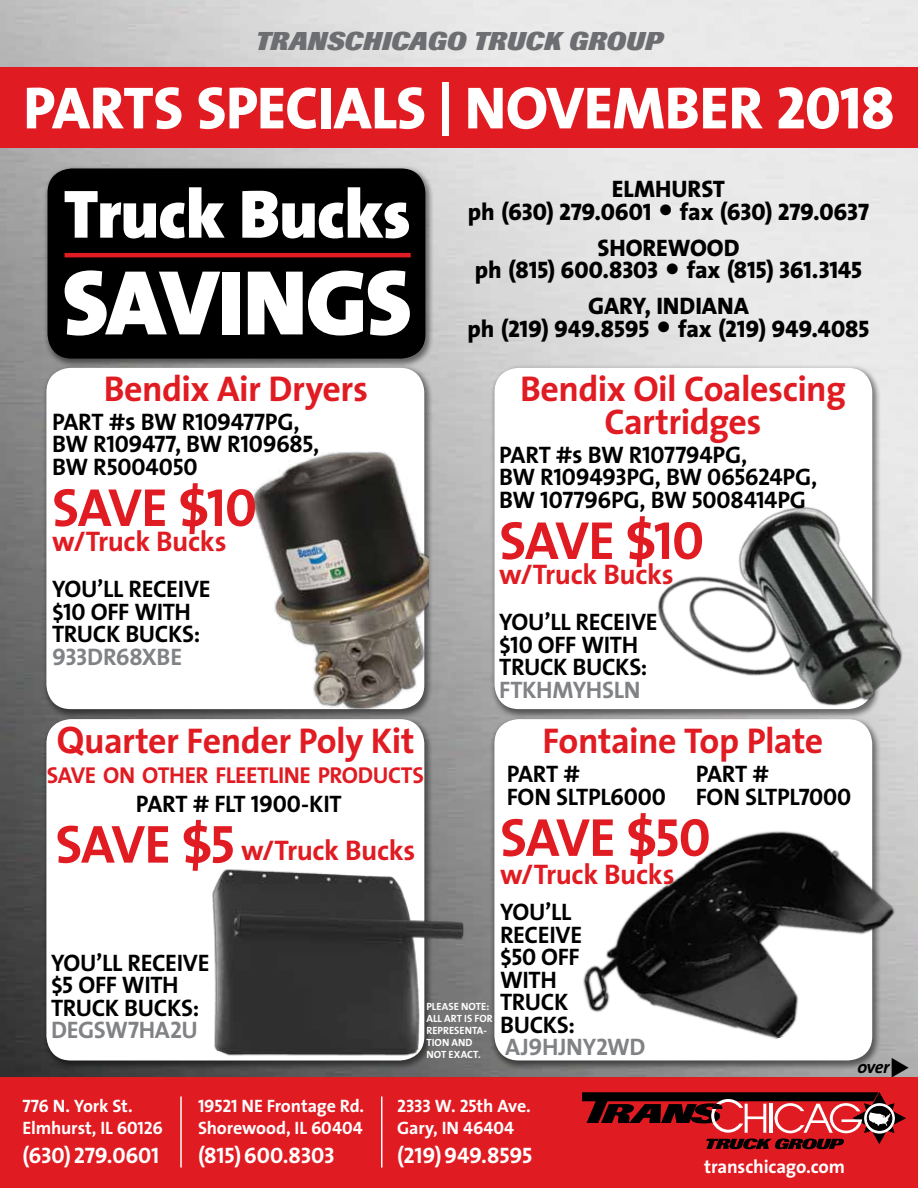
<style>
.page{position:relative;width:918px;height:1188px;background:#fff}
.page>*{position:absolute;margin:0;border:0;box-sizing:border-box;transform-origin:0 0}
.t1{font:900 93px "The Sans";letter-spacing:-.02em;color:#fff}
.t2{font:900 69px "The Sans";letter-spacing:-.015em;color:#fff}
.t3{font:800 60px "The Sans";letter-spacing:-.01em;color:#fff}
.t4{font:700 54px "The Sans";letter-spacing:-.025em;color:#e11b22}
.t5{font:700 36px/33px "The Sans";letter-spacing:-.015em;color:#e11b22;text-align:center}
.t6{font:700 28.5px "The Sans";letter-spacing:-.015em;color:#e11b22}
.t7{font:italic 800 25.5px "Imago";letter-spacing:.005em;color:#6d6e71}
.t8{font:24px/22.5px "The Sans Bold Caps";letter-spacing:-.015em;color:#000}
.t9{font:700 24px/22.5px "The Sans";letter-spacing:-.015em;color:#000}
.t10{font:24px "The Sans Extra Bold Caps";letter-spacing:-.01em;color:#000}
.t11{font:24px "The Sans Bold Caps";letter-spacing:-.015em;color:#808285}
.t12{font:800 24px "The Sans";color:#000}
.t13{font:700 23.1px "The Sans";letter-spacing:-.02em;color:#e11b22}
.t14{font:22.5px "The Sans Bold Caps";letter-spacing:-.01em;color:#fff}
.t15{font:700 18.75px "The Sans";letter-spacing:-.01em;color:#fff}
.t16{font:700 18px/22.5px "The Sans";letter-spacing:-.01em;color:#fff}
.t17{font:italic 700 18px "The Sans";color:#000}
.t18{font:700 10.5px/12px "The Sans";letter-spacing:.005em;color:#fff}
.s1{font-size:54px}
.s2{font-family:"The Sans Extra Bold Caps";font-weight:400}
.s3{font-family:"The Sans Bold Caps";font-weight:400}
.s4{font-family:"The Sans";font-weight:800}
.s5{font-family:"Arial"}
.s6{font-family:"The Sans Bold Caps";font-weight:400;font-size:54px}
</style>
<div class="page">
<img style="left:0;top:0;width:918px;height:1078px">
<div style="left:0;top:67px;width:918px;height:81px;background:#e11b22"></div>
<div style="left:42px;top:364px;width:391px;height:355px;background:#000;opacity:.5"></div>
<svg style="left:46px;top:369px;width:378px;height:340px"></svg>
<div style="left:42px;top:716px;width:391px;height:354px;background:#000;opacity:.5"></div>
<svg style="left:46px;top:719px;width:378px;height:341px"></svg>
<div style="left:490px;top:364px;width:391px;height:355px;background:#000;opacity:.5"></div>
<svg style="left:495px;top:368px;width:377px;height:341px"></svg>
<svg style="left:494px;top:719px;width:112px;height:341px"></svg>
<div style="left:0;top:1078px;width:918px;height:110px;background:#e11b22"></div>
<svg style="left:582px;top:1092px;width:324px;height:57px"></svg>
<hr style="left:180px;top:1096px;width:2px;height:72px;background:#fff">
<hr style="left:381px;top:1096px;width:1px;height:72px;background:#fff">
<div style="left:43px;top:165px;width:391px;height:204px;background:#000;opacity:.5"></div>
<div style="left:48px;top:168px;width:377px;height:191px;background:#000;border-radius:24px"></div>
<hr style="left:64px;top:253px;width:347px;height:4px;background:#e11b22">
<img style="left:183px;top:808px;width:288px;height:257px">
<img style="left:525px;top:758px;width:393px;height:320px">
<img style="left:606px;top:395px;width:312px;height:366px">
<img style="left:202px;top:393px;width:227px;height:326px">
<svg style="left:892px;top:1058px;width:17px;height:20px"></svg>
<p class="t7" style="left:256px;top:26px;width:408px">TRANSCHICAGO TRUCK GROUP</p>
<h3 class="t3" style="left:23px;top:70px;width:873px">PARTS SPECIALS <span class="s1">|</span> NOVEMBER <span class="s2">2018</span></h3>
<h2 class="t2" style="left:64px;top:170px;width:348px">Truck Bucks</h2>
<h1 class="t1" style="left:62px;top:243px;width:351px">SAVINGS</h1>
<h3 class="t5" style="left:104px;top:373px;width:266px">Bendix Air Dryers</h3>
<p class="t8" style="left:52px;top:411px;width:269px">PART #s BW R109477PG,<br>BW R109477, BW R109685,<br>BW R5004050</p>
<h3 class="t4" style="left:52px;top:473px;width:206px">SAVE <span class="s3">$10</span></h3>
<p class="t6" style="left:52px;top:524px;width:176px">w/Truck Bucks</p>
<p class="t9" style="left:52px;top:578px;width:160px">YOU’LL RECEIVE $<span class="s3">10</span> OFF WITH<br>TRUCK BUCKS:</p>
<p class="t11" style="left:52px;top:641px;width:132px">933DR68XBE</p>
<p class="t12" style="left:612px;top:174px;width:115px">ELMHURST</p>
<p class="t10" style="left:468px;top:196px;width:403px"><span class="s4">ph</span> (630) 279.0601 ● <span class="s4">fax</span> (630) 279.0637</p>
<p class="t12" style="left:597px;top:232px;width:144px">SHOREWOOD</p>
<p class="t10" style="left:475px;top:255px;width:389px"><span class="s4">ph</span> (815) 600.8303 ● <span class="s4">fax</span> (815) 361.3145</p>
<p class="t12" style="left:588px;top:291px;width:162px">GARY, INDIANA</p>
<p class="t10" style="left:467px;top:313px;width:404px"><span class="s4">ph</span> (219) 949.8595 ● <span class="s4">fax</span> (219) 949.4085</p>
<h3 class="t5" style="left:520px;top:373px;width:327px">Bendix Oil Coalescing<br>Cartridges</h3>
<p class="t8" style="left:499px;top:444px;width:320px">PART #s BW R107794PG,<br>BW R109493PG, BW 065624PG,<br>BW 107796PG, BW 5008414PG</p>
<h3 class="t4" style="left:499px;top:506px;width:206px">SAVE <span class="s3">$10</span></h3>
<p class="t6" style="left:499px;top:557px;width:176px">w/Truck Bucks</p>
<p class="t9" style="left:499px;top:611px;width:160px">YOU’LL RECEIVE $<span class="s3">10</span> OFF WITH<br>TRUCK BUCKS:</p>
<p class="t11" style="left:499px;top:674px;width:143px">FTKHMYHSLN</p>
<h3 class="t5" style="left:56px;top:725px;width:360px"><span class="s5">Q</span>uarter Fender Poly Kit</h3>
<p class="t13" style="left:47px;top:760px;width:379px">SAVE ON OTHER FLEETLINE PRODUCTS</p>
<p class="t8" style="left:136px;top:792px;width:207px">PART # FLT 1900-KIT</p>
<p class="t6" style="left:55px;top:832px;width:362px"><span class="s1">SAVE</span> <span class="s6">$5</span> w/Truck Bucks</p>
<h3 class="t5" style="left:542px;top:725px;width:283px">Fontaine Top Plate</h3>
<p class="t8" style="left:507px;top:763px;width:75px">PART #</p>
<p class="t8" style="left:507px;top:763px;width:346px;text-indent:189px">PART #<br>FON SLTPL6000 FON SLTPL7000</p>
<h3 class="t4" style="left:500px;top:803px;width:212px">SAVE <span class="s3">$50</span></h3>
<p class="t6" style="left:500px;top:856px;width:176px">w/Truck Bucks</p>
<p class="t9" style="left:500px;top:901px;width:84px">YOU’LL<br>RECEIVE $<span class="s3">50</span> OFF<br>WITH<br>TRUCK<br>BUCKS:</p>
<p class="t11" style="left:505px;top:1032px;width:142px">AJ9HJNY2WD</p>
<p class="t9" style="left:51px;top:951px;width:160px">YOU’LL RECEIVE $<span class="s3">5</span> OFF WITH<br>TRUCK BUCKS:</p>
<p class="t11" style="left:51px;top:1015px;width:148px">DEGSW7HA2U</p>
<p class="t18" style="left:426px;top:1000px;width:68px">PLEASE NOTE:<br>ALL ART IS FOR<br>REPRESENTA-<br>TION AND<br>NOT EXACT.</p>
<p class="t16" style="left:22px;top:1094px;width:142px"><span class="s3">776</span> N. York St.<br>Elmhurst, IL <span class="s3">60126</span></p>
<p class="t14" style="left:22px;top:1141px;width:138px">(630) 279.0601</p>
<p class="t16" style="left:198px;top:1094px;width:168px"><span class="s3">19521</span> NE Frontage Rd.<br>Shorewood, IL <span class="s3">60404</span></p>
<p class="t14" style="left:198px;top:1141px;width:138px">(815) 600.8303</p>
<p class="t16" style="left:397px;top:1094px;width:135px"><span class="s3">2333</span> W. <span class="s3">25</span>th Ave.<br>Gary, IN <span class="s3">46404</span></p>
<p class="t14" style="left:397px;top:1141px;width:137px">(219) 949.8595</p>
<p class="t17" style="left:858px;top:1055px;width:33px">over</p>
<p class="t15" style="left:704px;top:1154px;width:142px">transchicago.com</p>
</div>
